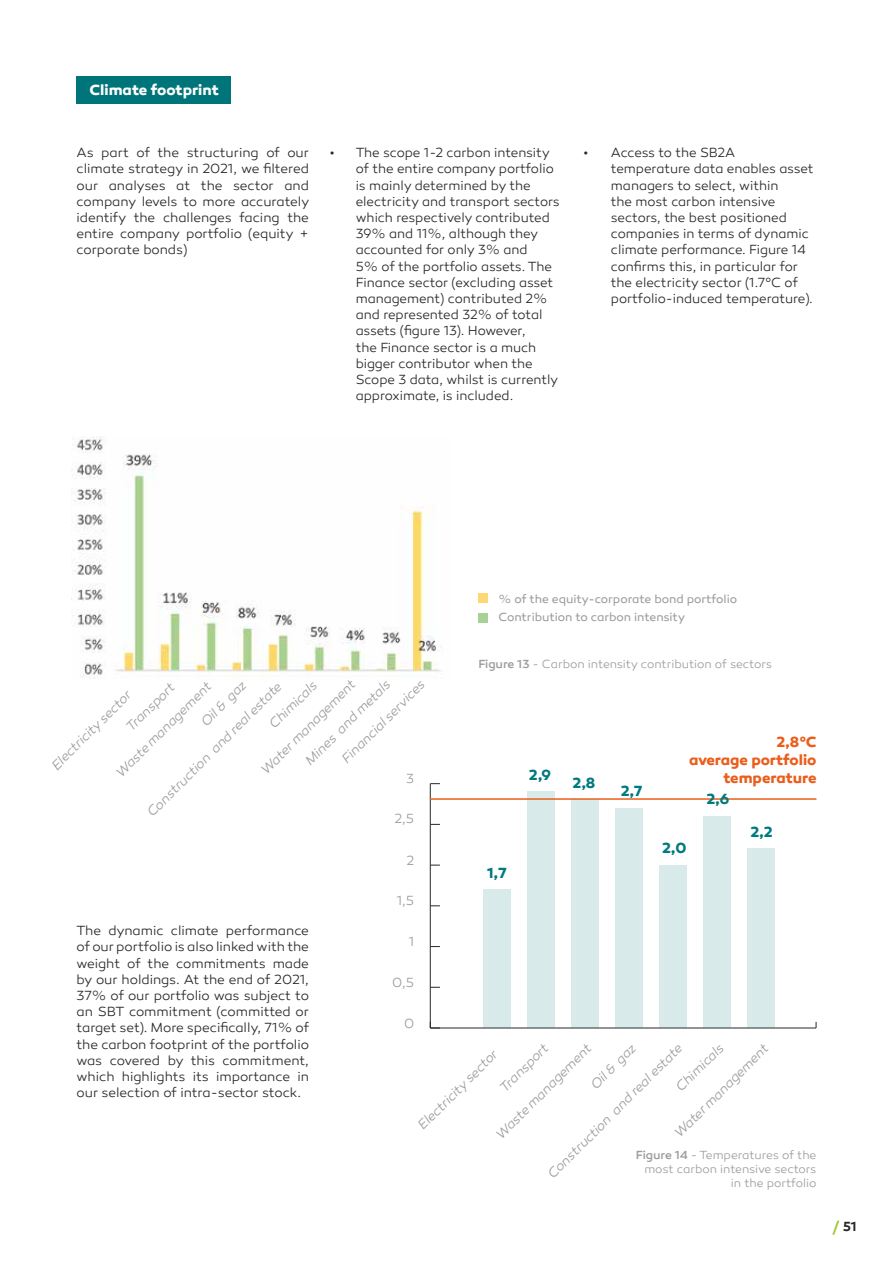
<style>
.page{position:relative;width:893px;height:1263px;background:#fff}
.page>*{position:absolute;margin:0;border:0;box-sizing:border-box;transform-origin:0 0}
.t1{font:700 15px/18px "Canaro";letter-spacing:-.005em;color:#eb5d1b;text-align:right}
.t2{font:700 15px "Canaro";color:#007a7e}
.t3{font:700 15px "Canaro";color:#fff}
.t4{font:300 13.5px/16.2px "Canaro";letter-spacing:-.005em;color:#282827;text-align:justify}
.t5{font:italic 300 13.5px "Canaro";color:#9d9d9c}
.t6{font:300 13.5px "Canaro";color:#9d9d9c}
.t7{font:600 13.5px "Canaro";color:#282827}
.t8{font:300 12px/14.4px "Canaro";letter-spacing:-.005em;color:#9d9d9c;text-align:right}
.t9{font:12px/18px "Canaro";letter-spacing:-.005em;color:#9d9d9c}
.s1{font-weight:500}
.s2{font-weight:700;color:#9cc42e}
</style>
<div class="page">
<div style="left:77px;top:77px;width:154px;height:27px;background:#007579"></div>
<hr style="left:430px;top:1028px;width:386px;height:1px;background:#282827">
<hr style="left:430px;top:784px;width:1px;height:244px;background:#282827">
<svg style="left:430px;top:1027px;width:10px;height:2px"></svg>
<div style="left:748px;top:849px;width:27px;height:179px;background:#d9eaeb"></div>
<div style="left:703px;top:816px;width:28px;height:212px;background:#d9eaeb"></div>
<div style="left:659px;top:865px;width:28px;height:163px;background:#d9eaeb"></div>
<div style="left:615px;top:808px;width:28px;height:220px;background:#d9eaeb"></div>
<div style="left:571px;top:800px;width:28px;height:228px;background:#d9eaeb"></div>
<div style="left:527px;top:792px;width:28px;height:236px;background:#d9eaeb"></div>
<div style="left:483px;top:889px;width:28px;height:139px;background:#d9eaeb"></div>
<hr style="left:430px;top:798px;width:386px;height:2px;background:#eb5d1b">
<div style="left:478px;top:593px;width:10px;height:9px;background:#ffd876"></div>
<div style="left:478px;top:613px;width:10px;height:9px;background:#a7d195"></div>
<img style="left:72px;top:437px;width:369px;height:242px">
<p class="t3" style="left:90px;top:81px;width:131px">Climate footprint</p>
<p class="t4" style="left:77px;top:145px;width:234px">As part of the structuring of our climate strategy in 2021, we filtered our analyses at the sector and company levels to more accurately identify the challenges facing the entire company portfolio (equity + corporate bonds)</p>
<p class="t4" style="left:356px;top:145px;width:205px;text-align:left;text-indent:-25px">• The scope 1-2 carbon intensity of the entire company portfolio is mainly determined by the electricity and transport sectors which respectively contributed<br>39% and 11%, although they accounted for only 3% and<br>5% of the portfolio assets. The<br>Finance sector (excluding asset management) contributed 2% and represented 32% of total assets (figure 13). However,<br>the Finance sector is a much bigger contributor when the<br>Scope 3 data, whilst is currently approximate, is included.</p>
<p class="t4" style="left:611px;top:145px;width:204px;text-align:left;text-indent:-27px">• Access to the SB2A temperature data enables asset managers to select, within<br>the most carbon intensive sectors, the best positioned companies in terms of dynamic climate performance. Figure 14 confirms this, in particular for the electricity sector (1.7°C of portfolio-induced temperature).</p>
<p class="t9" style="left:498px;top:590px;width:240px">% of the equity-corporate bond portfolio<br>Contribution to carbon intensity</p>
<p class="t5" style="left:258px;top:766px;width:129px;rotate:-45deg">Water management</p>
<p class="t5" style="left:302px;top:757px;width:116px;rotate:-45deg">Mines and metals</p>
<p class="t5" style="left:113px;top:769px;width:130px;rotate:-45deg">Waste management</p>
<p class="t5" style="left:338px;top:755px;width:112px;rotate:-45deg">Financial services</p>
<p class="t5" style="left:198px;top:718px;width:59px;rotate:-45deg">Oil &amp; gaz</p>
<p class="t5" style="left:266px;top:721px;width:63px;rotate:-45deg">Chimicals</p>
<p class="t5" style="left:123px;top:723px;width:64px;rotate:-45deg">Transport</p>
<p class="t5" style="left:144px;top:809px;width:186px;rotate:-45deg">Construction and real estate</p>
<p class="t5" style="left:48px;top:762px;width:108px;rotate:-45deg">Electricity sector</p>
<p class="t6" style="left:406px;top:771px;width:9px">3</p>
<p class="t6" style="left:394px;top:811px;width:21px">2,5</p>
<p class="t6" style="left:406px;top:852px;width:9px">2</p>
<p class="t6" style="left:397px;top:893px;width:19px">1,5</p>
<p class="t8" style="left:478px;top:657px;width:295px"><span class="s1">Figure 13</span> - Carbon intensity contribution of sectors</p>
<p class="t2" style="left:529px;top:766px;width:24px">2,9</p>
<p class="t2" style="left:573px;top:774px;width:24px">2,8</p>
<p class="t2" style="left:487px;top:864px;width:21px">1,7</p>
<p class="t2" style="left:621px;top:782px;width:23px">2,7</p>
<p class="t1" style="left:689px;top:733px;width:129px">2,8°C<br>average portfolio temperature</p>
<p class="t2" style="left:662px;top:839px;width:26px">2,0</p>
<p class="t2" style="left:706px;top:790px;width:24px">2,6</p>
<p class="t2" style="left:750px;top:822px;width:24px">2,2</p>
<p class="t4" style="left:77px;top:923px;width:234px">The dynamic climate performance of our portfolio is also linked with the weight of the commitments made by our holdings. At the end of 2021, 37% of our portfolio was subject to an SBT commitment (committed or target set). More specifically, 71% of the carbon footprint of the portfolio was covered by this commitment, which highlights its importance in our selection of intra-sector stock.</p>
<p class="t6" style="left:409px;top:934px;width:7px">1</p>
<p class="t6" style="left:392px;top:975px;width:24px">0,5</p>
<p class="t6" style="left:404px;top:1016px;width:12px">0</p>
<p class="t5" style="left:493px;top:1131px;width:130px;rotate:-45deg">Waste management</p>
<p class="t5" style="left:496px;top:1084px;width:64px;rotate:-45deg">Transport</p>
<p class="t5" style="left:671px;top:1130px;width:128px;rotate:-45deg">Water management</p>
<p class="t5" style="left:587px;top:1081px;width:59px;rotate:-45deg">Oil &amp; gaz</p>
<p class="t5" style="left:544px;top:1170px;width:186px;rotate:-45deg">Construction and real estate</p>
<p class="t5" style="left:672px;top:1083px;width:63px;rotate:-45deg">Chimicals</p>
<p class="t5" style="left:415px;top:1121px;width:108px;rotate:-45deg">Electricity sector</p>
<p class="t8" style="left:636px;top:1147px;width:182px"><span class="s1">Figure 14</span> - Temperatures of the most carbon intensive sectors in the portfolio</p>
<p class="t7" style="left:832px;top:1218px;width:26px"><span class="s2">/</span> 51</p>
</div>
